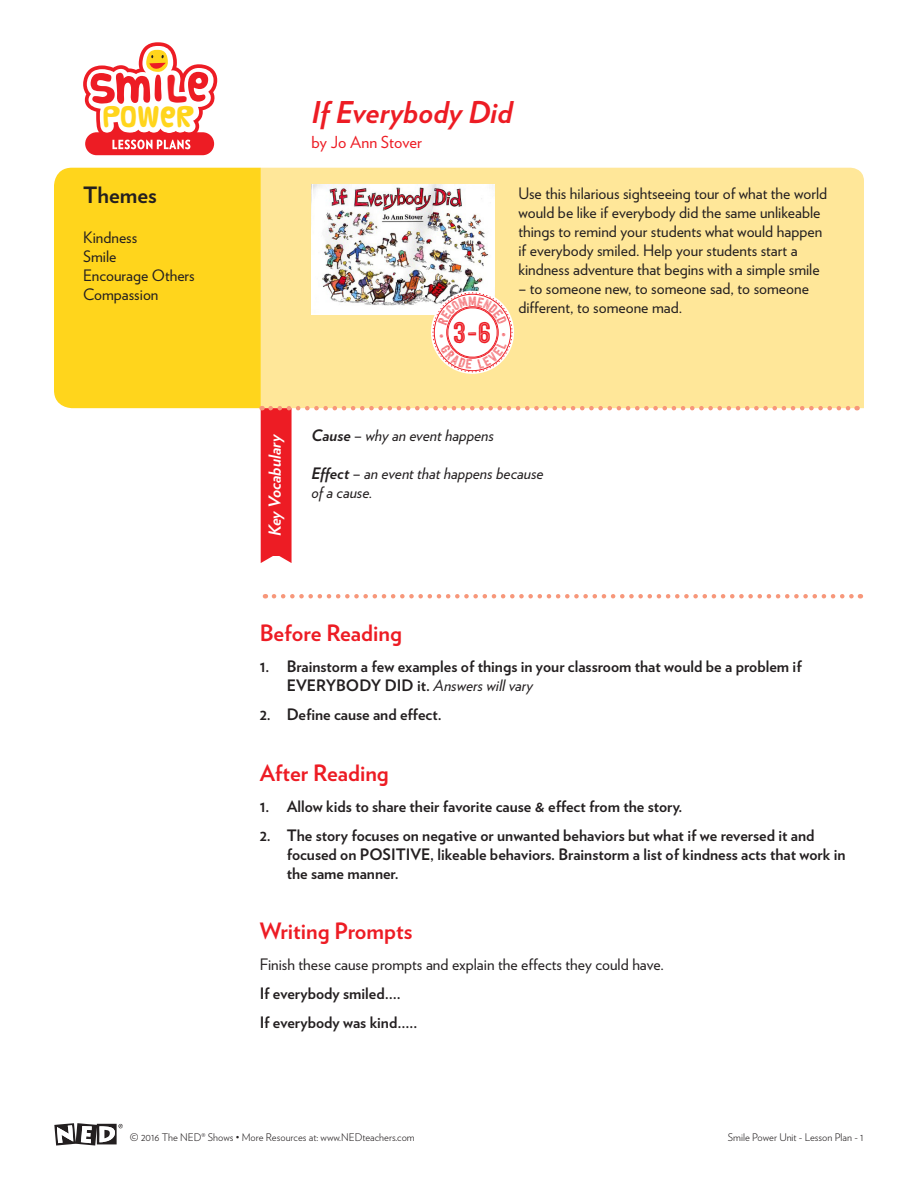
<style>
.page{position:relative;width:918px;height:1188px;background:#fff}
.page>*{position:absolute;margin:0;border:0;box-sizing:border-box;transform-origin:0 0}
.t1{font:italic 700 30px "Verlag";color:#ed1c24}
.t2{font:29.7px "Festivo Letters No.2";color:#ed1c24}
.t3{font:27.75px "Vanilla";color:#ed1c24}
.t4{font:700 22.5px "Verlag";color:#ed1c24}
.t5{font:700 22.5px "Verlag";color:#231f20}
.t6{font:21.45px "Vanilla";color:#ffd51c}
.t7{font:italic 700 16.65px "Verlag";color:#fff}
.t8{font:16.5px "Verlag";color:#ed1c24}
.Tabbed_Description{font:700 15.75px/18.9px "Verlag";color:#231f20}
.Tabbed_Description-2{font:15.75px/18.9px "Verlag";color:#231f20}
.t9{font:italic 15.75px/18.9px "Verlag";color:#231f20}
.t10{font:13.2px "Festivo Letters No.5";color:#ed1c24}
.t11{font:300 10.5px "Verlag";color:#231f20}
.s1{font-size:23.55px}
.s2{font-weight:700}
.s3{font-style:normal}
.s4{font-weight:400;font-style:italic}
</style>
<div class="page">
<div style="left:85px;top:132px;width:129px;height:23px;background:#ed1c24;border-radius:11px"></div>
<svg style="left:83px;top:42px;width:134px;height:107px"></svg>
<svg style="left:274px;top:594px;width:587px;height:4px"></svg>
<div style="left:261px;top:168px;width:603px;height:240px;background:#ffe799"></div>
<div style="left:54px;top:168px;width:207px;height:240px;background:#ffd51c"></div>
<svg style="left:261px;top:406px;width:597px;height:157px"></svg>
<img style="left:312px;top:185px;width:182px;height:129px">
<svg style="left:54px;top:1123px;width:69px;height:23px"></svg>
<svg style="left:431px;top:291px;width:83px;height:83px"></svg>
<h3 class="t3" style="left:166px;top:73px;width:24px">L</h3>
<h3 class="t6" style="left:102px;top:105px;width:94px">POW<span class="s1">e</span>R</h3>
<p class="t5" style="left:83px;top:177px;width:75px">Themes</p>
<p class="Tabbed_Description-2" style="left:83px;top:227px;width:56px">Kindness</p>
<p class="Tabbed_Description-2" style="left:83px;top:246px;width:35px">Smile</p>
<p class="Tabbed_Description-2" style="left:83px;top:265px;width:113px">Encourage Others</p>
<p class="Tabbed_Description-2" style="left:83px;top:284px;width:77px">Compassion</p>
<p class="t1" style="left:312px;top:88px;width:203px">If Everybody Did</p>
<p class="t8" style="left:312px;top:130px;width:112px">by Jo Ann Stover</p>
<p class="t10" style="left:468px;top:293px;width:10px">m</p>
<h2 class="t2" style="left:453px;top:314px;width:40px">3-6</h2>
<p class="Tabbed_Description-2" style="left:518px;top:183px;width:310px">Use this hilarious sightseeing tour of what the world would be like if everybody did the same unlikeable things to remind your students what would happen if everybody smiled. Help your students start a kindness adventure that begins with a simple smile</p>
<p class="Tabbed_Description-2" style="left:518px;top:278px;width:292px">– to someone new, to someone sad, to someone different, to someone mad.</p>
<p class="t7" style="left:262px;top:536px;width:104px;rotate:-90deg">Key Vocabulary</p>
<p class="t9" style="left:312px;top:425px;width:184px"><span class="s2">Cause</span> <span class="s3">–</span> why an event happens</p>
<p class="t9" style="left:312px;top:463px;width:234px"><span class="s2">Effect</span> <span class="s3">–</span> an event that happens because of a cause.</p>
<p class="t4" style="left:260px;top:616px;width:144px">Before Reading</p>
<p class="Tabbed_Description" style="left:287px;top:656px;width:517px;text-indent:-27px">1. Brainstorm a few examples of things in your classroom that would be a problem if<br>EVERYBODY DID it. <span class="s4">Answers will vary</span></p>
<p class="Tabbed_Description" style="left:260px;top:704px;width:183px">2. Define cause and effect.</p>
<p class="t4" style="left:260px;top:755px;width:131px">After Reading</p>
<p class="Tabbed_Description" style="left:260px;top:796px;width:424px">1. Allow kids to share their favorite cause &amp; effect from the story.</p>
<p class="Tabbed_Description" style="left:287px;top:825px;width:560px;text-indent:-27px">2. The story focuses on negative or unwanted behaviors but what if we reversed it and focused on POSITIVE, likeable behaviors. Brainstorm a list of kindness acts that work in the same manner.</p>
<p class="t4" style="left:260px;top:914px;width:154px">Writing Prompts</p>
<p class="Tabbed_Description-2" style="left:260px;top:954px;width:406px">Finish these cause prompts and explain the effects they could have.</p>
<p class="Tabbed_Description" style="left:260px;top:983px;width:143px">If everybody smiled….</p>
<p class="Tabbed_Description" style="left:260px;top:1012px;width:159px">If everybody was kind…..</p>
<p class="t11" style="left:130px;top:1130px;width:286px">© 2016 The NED® Shows • More Resources at: www.NEDteachers.com</p>
<p class="t11" style="left:728px;top:1130px;width:137px">Smile Power Unit - Lesson Plan - 1</p>
</div>
